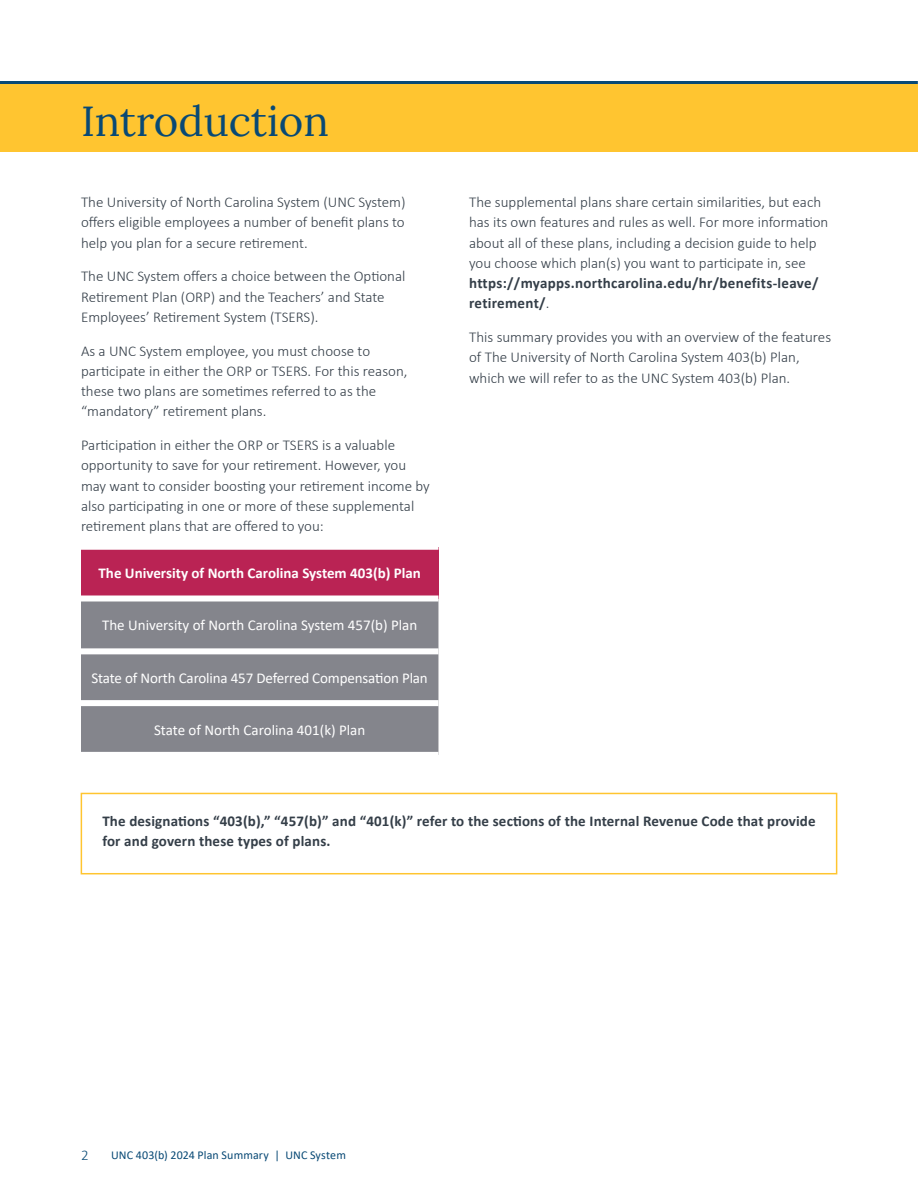
<style>
.page{position:relative;width:918px;height:1188px;background:#fff}
.page>*{position:absolute;margin:0;border:0;box-sizing:border-box;transform-origin:0 0}
.t1{font:42px "Lora";color:#084975}
.t2{font:300 15px/20.2px "Calibri";color:#343e48}
.t3{font:700 15px/20.2px "Calibri";letter-spacing:.01em;color:#343e48}
.t4{font:15px "Calibri";letter-spacing:-.01em;color:#fff}
.t5{font:700 15px "Calibri";color:#fff}
.t6{font:300 15px "Calibri";color:#084975}
.t7{font:12px "Calibri";letter-spacing:.01em;color:#084975}
.s1{font-weight:300}
</style>
<div class="page">
<div style="left:0;top:85px;width:918px;height:67px;background:#ffc530"></div>
<hr style="left:0;top:81px;width:918px;height:3px;background:#084975">
<div style="left:81px;top:793px;width:756px;height:81px;border:2px solid #ffc530"></div>
<div style="left:81px;top:547px;width:357px;height:51px;background:#ba2354"></div>
<div style="left:81px;top:602px;width:357px;height:150px;background:#84858c"></div>
<div style="left:81px;top:544px;width:357px;height:6px;background:#fff"></div>
<div style="left:81px;top:596px;width:357px;height:6px;background:#fff"></div>
<div style="left:81px;top:648px;width:357px;height:6px;background:#fff"></div>
<div style="left:81px;top:700px;width:357px;height:6px;background:#fff"></div>
<h1 class="t1" style="left:81px;top:89px;width:250px">Introduction</h1>
<p class="t2" style="left:81px;top:192px;width:326px;text-align:justify">The University of North Carolina System (UNC System) offers eligible employees a number of benefit plans to help you plan for a secure retirement.</p>
<p class="t2" style="left:81px;top:266px;width:326px">The UNC System offers a choice between the Optional<br>Retirement Plan (ORP) and the Teachers’ and State<br>Employees’ Retirement System (TSERS).</p>
<p class="t2" style="left:81px;top:340px;width:328px">As a UNC System employee, you must choose to participate in either the ORP or TSERS. For this reason, these two plans are sometimes referred to as the “mandatory” retirement plans.</p>
<p class="t2" style="left:81px;top:435px;width:350px">Participation in either the ORP or TSERS is a valuable opportunity to save for your retirement. However, you may want to consider boosting your retirement income by also participating in one or more of these supplemental retirement plans that are offered to you:</p>
<p class="t5" style="left:99px;top:563px;width:324px">The University of North Carolina System 403(b) Plan</p>
<p class="t4" style="left:102px;top:615px;width:317px">The University of North Carolina System 457(b) Plan</p>
<p class="t4" style="left:92px;top:667px;width:338px">State of North Carolina 457 Deferred Compensation Plan</p>
<p class="t4" style="left:154px;top:719px;width:213px">State of North Carolina 401(k) Plan</p>
<p class="t2" style="left:469px;top:192px;width:361px">The supplemental plans share certain similarities, but each has its own features and rules as well. For more information about all of these plans, including a decision guide to help you choose which plan(s) you want to participate in, see</p>
<p class="t3" style="left:469px;top:273px;width:351px">https://myapps.northcarolina.edu/hr/benefits-leave/ retirement/<span class="s1">.</span></p>
<p class="t2" style="left:469px;top:327px;width:364px">This summary provides you with an overview of the features of The University of North Carolina System 403(b) Plan, which we will refer to as the UNC System 403(b) Plan.</p>
<p class="t3" style="left:102px;top:810px;width:715px">The designations “403(b),” “457(b)” and “401(k)” refer to the sections of the Internal Revenue Code that provide for and govern these types of plans.</p>
<p class="t6" style="left:81px;top:1146px;width:9px">2</p>
<p class="t7" style="left:111px;top:1146px;width:236px">UNC 403(b) 2024 Plan Summary | UNC System</p>
</div>
